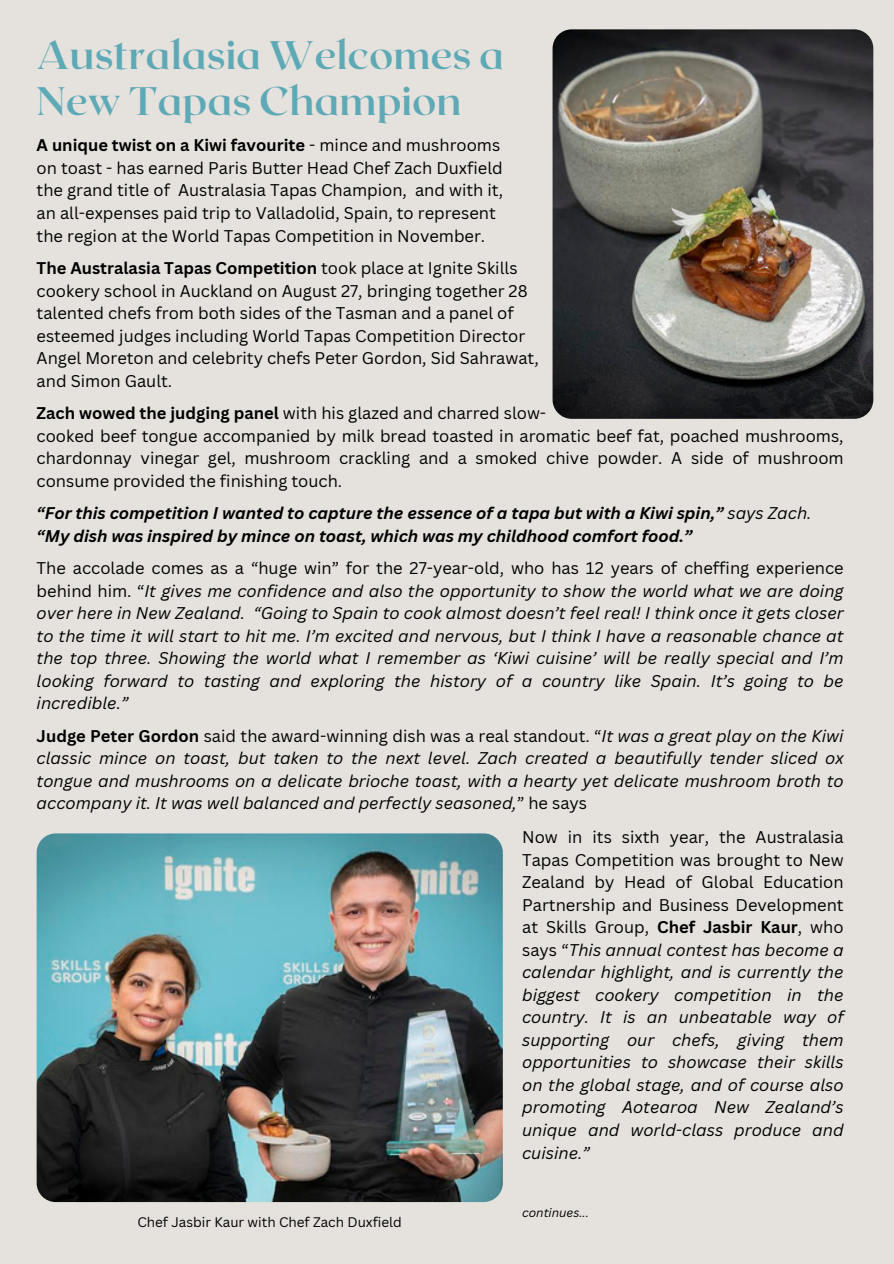
<style>
.page{position:relative;width:894px;height:1264px;background:#fff}
.page>*{position:absolute;margin:0;border:0;box-sizing:border-box;transform-origin:0 0}
.t1{font:700 39.75px/45.6px "Roxborough CF";color:#5ea9b6}
.t2{font:italic 16.5px/22.5px "Canva Sans";color:#000;text-align:justify}
.t3{font:16.5px/22.5px "Canva Sans";color:#000}
.t4{font:italic 700 16.5px/22.5px "Canva Sans";color:#000}
.t5{font:13.5px "Canva Sans";color:#000}
.t6{font:italic 12px "Canva Sans";color:#000}
.s1{font-weight:700}
.s2{font-weight:400}
.s3{font-style:normal}
.s4{font-weight:700;font-style:normal}
</style>
<div class="page">
<div style="left:0;top:0;width:893px;height:1263px;background:#e5e1dc"></div>
<img style="left:552px;top:29px;width:321px;height:390px;border-radius:19px">
<img style="left:37px;top:833px;width:465px;height:368px;border-radius:19px">
<h1 class="t1" style="left:37px;top:30px;width:469px">Australasia Welcomes a<br>New Tapas Champion</h1>
<h2 class="t3" style="left:37px;top:134px;width:468px"><span class="s1">A unique twist on a Kiwi favourite</span> - mince and mushrooms on toast - has earned Paris Butter Head Chef Zach Duxfield the grand title of Australasia Tapas Champion, and with it, an all-expenses paid trip to Valladolid, Spain, to represent the region at the World Tapas Competition in November.</h2>
<h2 class="t3" style="left:37px;top:256px;width:503px"><span class="s1">The Australasia Tapas Competition</span> took place at Ignite Skills cookery school in Auckland on August 27, bringing together 28 talented chefs from both sides of the Tasman and a panel of esteemed judges including World Tapas Competition Director Angel Moreton and celebrity chefs Peter Gordon, Sid Sahrawat, and Simon Gault.</h2>
<h2 class="t3" style="left:37px;top:401px;width:808px"><span class="s1">Zach wowed the judging panel</span> with his glazed and charred slow-<br>cooked beef tongue accompanied by milk bread toasted in aromatic beef fat, poached mushrooms, chardonnay vinegar gel, mushroom crackling and a smoked chive powder. A side of mushroom consume provided the finishing touch.</h2>
<h2 class="t4" style="left:37px;top:501px;width:776px">“For this competition I wanted to capture the essence of a tapa but with a Kiwi spin,” <span class="s2">says Zach. </span>“My dish was inspired by mince on toast, which was my childhood comfort food.”</h2>
<h2 class="t2" style="left:37px;top:556px;width:808px"><span class="s3">The accolade comes as a “huge win” for the 27-year-old, who has 12 years of cheffing experience behind him. “</span>It gives me confidence and also the opportunity to show the world what we are doing over here in New Zealand. “Going to Spain to cook almost doesn’t feel real! I think once it gets closer to the time it will start to hit me. I’m excited and nervous, but I think I have a reasonable chance at the top three. Showing the world what I remember as ‘Kiwi cuisine’ will be really special and I’m looking forward to tasting and exploring the history of a country like Spain. It’s going to be incredible.”</h2>
<h2 class="t2" style="left:37px;top:724px;width:808px"><span class="s4">Judge Peter Gordon</span> <span class="s3">said the award-winning dish was a real standout. “</span>It was a great play on the Kiwi classic mince on toast, but taken to the next level. Zach created a beautifully tender sliced ox tongue and mushrooms on a delicate brioche toast, with a hearty yet delicate mushroom broth to accompany it. It was well balanced and perfectly seasoned,<span class="s3">” he says</span></h2>
<p class="t2" style="left:522px;top:825px;width:323px"><span class="s3">Now in its sixth year, the Australasia Tapas Competition was brought to New Zealand by Head of Global Education Partnership and Business Development at Skills Group,</span> <span class="s4">Chef Jasbir Kaur</span><span class="s3">, who says “</span>This annual contest has become a calendar highlight, and is currently the biggest cookery competition in the country. It is an unbeatable way of supporting our chefs, giving them opportunities to showcase their skills on the global stage, and of course also promoting Aotearoa New Zealand’s unique and world-class produce and cuisine.”</p>
<h3 class="t5" style="left:137px;top:1212px;width:266px">Chef Jasbir Kaur with Chef Zach Duxfield</h3>
<p class="t6" style="left:522px;top:1203px;width:68px">continues...</p>
</div>
